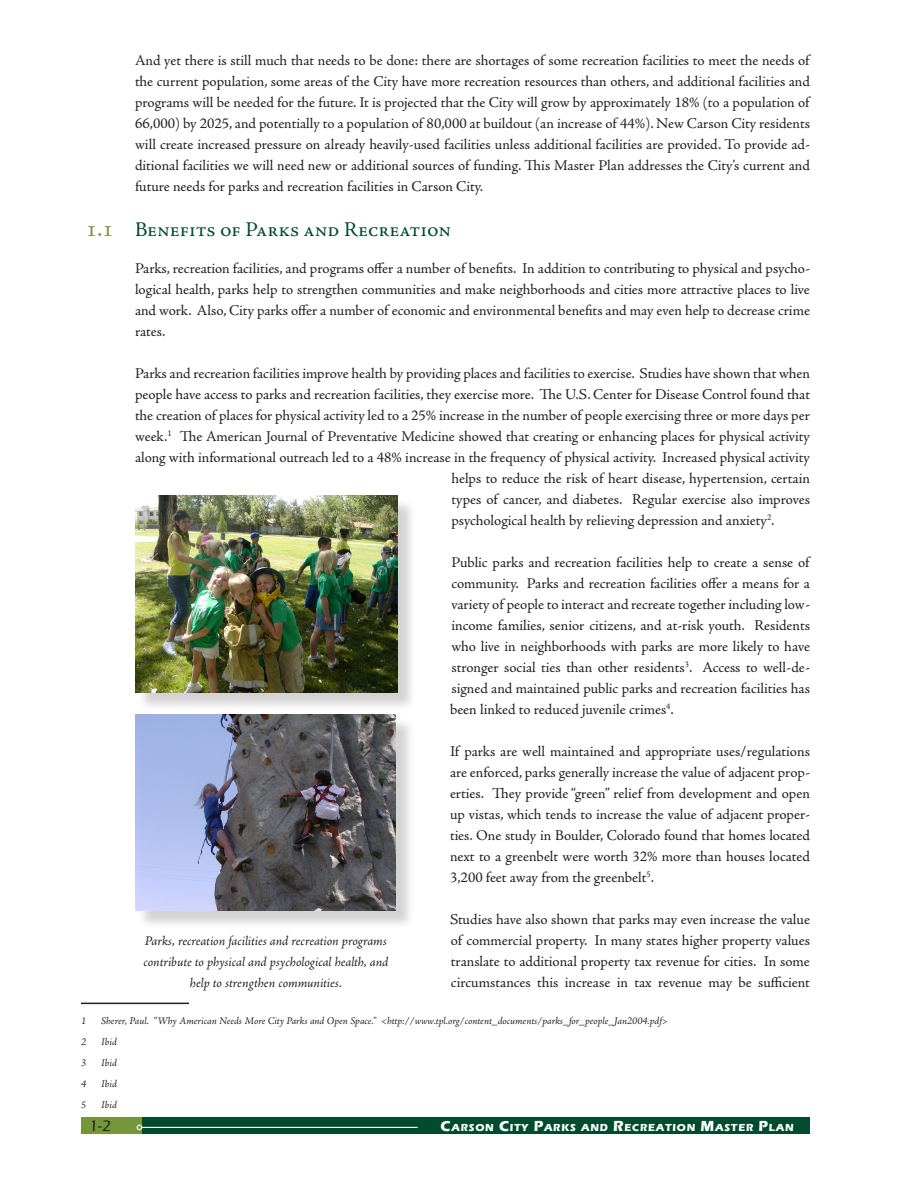
<style>
.page{position:relative;width:918px;height:1188px;background:#fff}
.page>*{position:absolute;margin:0;border:0;box-sizing:border-box;transform-origin:0 0}
.t1{font:21px "Adobe Jenson Pro";color:#014c2e}
.t2{font:500 15.75px "Eras ITC";color:#231f20}
.t3{font:15px/21px "Adobe Jenson Pro";letter-spacing:.005em;color:#231f20;text-align:justify}
.t4{font:italic 13.5px/21px "Adobe Jenson Pro";letter-spacing:-.005em;color:#231f20;text-align:center}
.t5{font:italic 10.5px/21px "Adobe Jenson Pro";letter-spacing:-.005em;color:#231f20}
.t6{font:700 10.5px "Eras ITC";letter-spacing:.07em;color:#fff}
.s1{font-size:24px;color:#75963b}
.s2{font-size:15px}
</style>
<div class="page">
<div style="left:81px;top:1118px;width:65px;height:16px;background:#75963b"></div>
<div style="left:142px;top:1118px;width:668px;height:16px;background:#014c2e"></div>
<hr style="left:142px;top:1127px;width:276px;height:1px;background:#fff">
<svg style="left:137px;top:1125px;width:5px;height:5px"></svg>
<hr style="left:81px;top:1003px;width:108px;height:1px;background:#231f20">
<div style="left:136px;top:497px;width:281px;height:216px;background:#231f20;opacity:.2"></div>
<img style="left:135px;top:496px;width:263px;height:197px">
<div style="left:136px;top:716px;width:279px;height:214px;background:#231f20;opacity:.2"></div>
<img style="left:135px;top:715px;width:261px;height:195px">
<p class="t3" style="left:135px;top:50px;width:678px">And yet there is still much that needs to be done: there are shortages of some recreation facilities to meet the needs of the current population, some areas of the City have more recreation resources than others, and additional facilities and programs will be needed for the future. It is projected that the City will grow by approximately 18% (to a population of 66,000) by 2025, and potentially to a population of 80,000 at buildout (an increase of 44%). New Carson City residents will create increased pressure on already heavily-used facilities unless additional facilities are provided. To provide ad&shy;ditional facilities we will need new or additional sources of funding. This Master Plan addresses the City’s current and future needs for parks and recreation facilities in Carson City.</p>
<h1 class="t1" style="left:86px;top:217px;width:367px"><span class="s1">1.1</span> Benefits of Parks and Recreation</h1>
<p class="t3" style="left:135px;top:258px;width:677px">Parks, recreation facilities, and programs offer a number of benefits. In addition to contributing to physical and psycho&shy;logical health, parks help to strengthen communities and make neighborhoods and cities more attractive places to live and work. Also, City parks offer a number of economic and environmental benefits and may even help to decrease crime rates.</p>
<p class="t3" style="left:135px;top:363px;width:677px">Parks and recreation facilities improve health by providing places and facilities to exercise. Studies have shown that when</p>
<p class="t3" style="left:135px;top:384px;width:677px">people have access to parks and recreation facilities, they exercise more. The U.S. Center for Disease Control found that</p>
<p class="t3" style="left:135px;top:405px;width:676px">the creation of places for physical activity led to a 25% increase in the number of people exercising three or more days per</p>
<p class="t3" style="left:135px;top:426px;width:677px">week. The American Journal of Preventative Medicine showed that creating or enhancing places for physical activity</p>
<p class="t3" style="left:135px;top:447px;width:676px">along with informational outreach led to a 48% increase in the frequency of physical activity. Increased physical activity</p>
<p class="t3" style="left:452px;top:468px;width:360px">helps to reduce the risk of heart disease, hypertension, certain</p>
<p class="t3" style="left:452px;top:489px;width:360px">types of cancer, and diabetes. Regular exercise also improves</p>
<p class="t3" style="left:452px;top:510px;width:325px">psychological health by relieving depression and anxiety .</p>
<p class="t3" style="left:450px;top:552px;width:363px">Public parks and recreation facilities help to create a sense of community. Parks and recreation facilities offer a means for a variety of people to interact and recreate together including low&shy;income families, senior citizens, and at-risk youth. Residents who live in neighborhoods with parks are more likely to have stronger social ties than other residents . Access to well-de&shy;signed and maintained public parks and recreation facilities has been linked to reduced juvenile crimes .</p>
<p class="t3" style="left:450px;top:741px;width:362px">If parks are well maintained and appropriate uses/regulations are enforced, parks generally increase the value of adjacent prop&shy;erties. They provide “green” relief from development and open up vistas, which tends to increase the value of adjacent proper&shy;ties. One study in Boulder, Colorado found that homes located next to a greenbelt were worth 32% more than houses located 3,200 feet away from the greenbelt .</p>
<p class="t3" style="left:450px;top:909px;width:362px">Studies have also shown that parks may even increase the value of commercial property. In many states higher property values translate to additional property tax revenue for cities. In some circumstances this increase in tax revenue may be sufficient</p>
<p class="t5" style="left:101px;top:1011px;width:568px">Sherer, Paul. “Why American Needs More City Parks and Open Space.” &lt;http://www.tpl.org/content_documents/parks_for_people_Jan2004.pdf&gt;<br>Ibid<br>Ibid<br>Ibid<br>Ibid</p>
<p class="t4" style="left:143px;top:931px;width:247px">Parks, recreation facilities and recreation programs contribute to physical and psychological health, and help to strengthen communities.</p>
<p class="t2" style="left:89px;top:1117px;width:23px">1-2</p>
<p class="t6" style="left:441px;top:1122px;width:355px"><span class="s2">C</span>ARSON <span class="s2">C</span>ITY <span class="s2">P</span>ARKS AND <span class="s2">R</span>ECREATION <span class="s2">M</span>ASTER <span class="s2">P</span>LAN</p>
</div>
